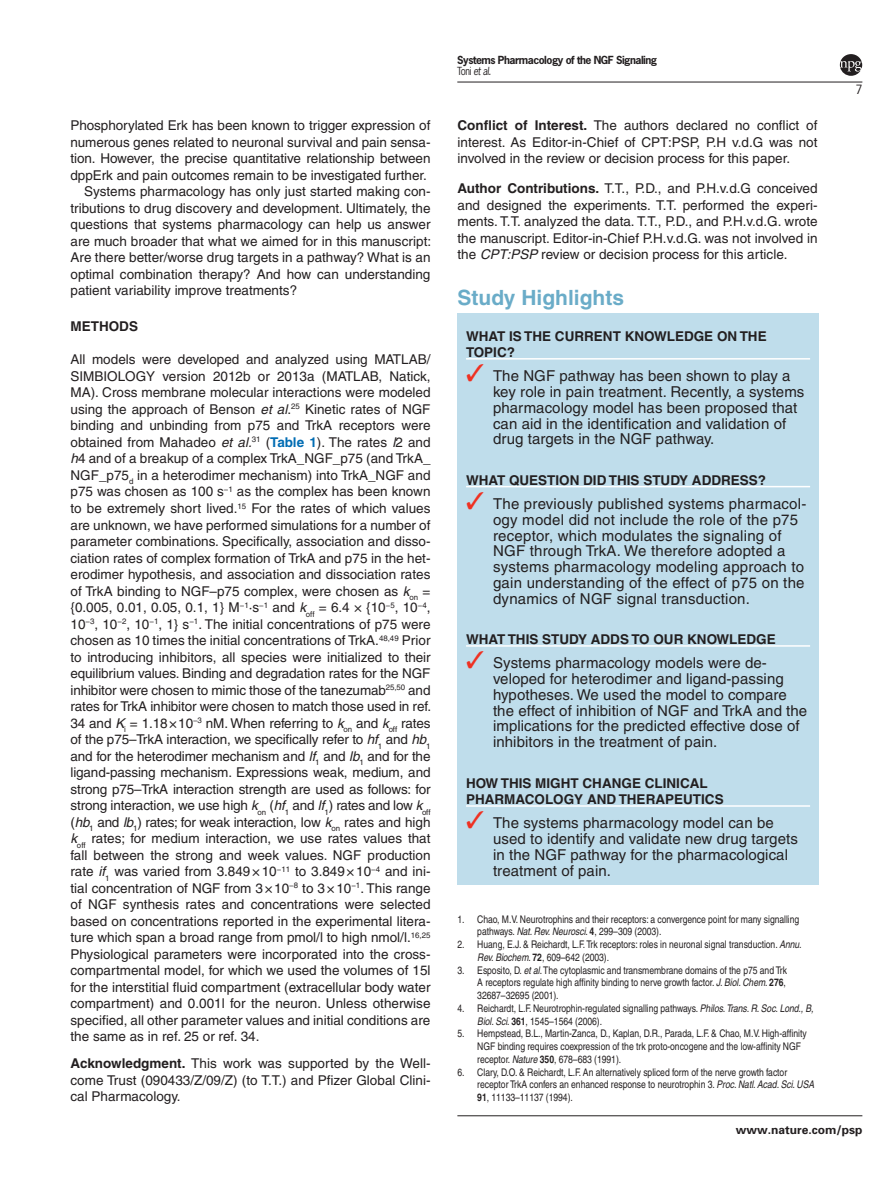
<style>
.page{position:relative;width:893px;height:1191px;background:#fff}
.page>*{position:absolute;margin:0;border:0;box-sizing:border-box;transform-origin:0 0}
.t1{font:700 21px "Helvetica";color:#6aacc8}
.t2{font:15px/15.8px "Helvetica";letter-spacing:.005em;color:#231f20}
.t3{font:13.5px/16.5px "Helvetica";color:#231f20;text-align:justify}
.t4{font:700 13.5px/16.5px "Helvetica";color:#231f20}
.t5{font:700 12px "Univers";color:#231f20}
.t6{font:12px "News Gothic";color:#231f20}
.t7{font:condensed 10.5px/12.8px "Helvetica";letter-spacing:-.005em;color:#231f20}
.t8{font:700 10.5px/11.7px "News Gothic";letter-spacing:-.045em;color:#231f20}
.s1{font-style:italic}
.s2{font-weight:700;color:#006cb3}
.s3{font-weight:700}
.s4{font-weight:400}
.s5{font-weight:400;font-style:italic}
.s6{color:#ef3122}
</style>
<div class="page">
<hr style="left:457px;top:1115px;width:405px;height:1px;background:#231f20">
<hr style="left:457px;top:82px;width:405px;height:1px;background:#231f20">
<svg style="left:840px;top:54px;width:22px;height:22px"></svg>
<div style="left:458px;top:313px;width:361px;height:571px;background:#bfddeb"></div>
<hr style="left:466px;top:358px;width:344px;height:1px;background:#fff">
<hr style="left:466px;top:486px;width:344px;height:1px;background:#fff">
<hr style="left:466px;top:645px;width:344px;height:1px;background:#fff">
<hr style="left:466px;top:805px;width:344px;height:1px;background:#fff">
<p class="t3" style="left:70px;top:117px;width:361px">Phosphorylated Erk has been known to trigger expression of</p>
<p class="t3" style="left:70px;top:134px;width:362px">numerous genes related to neuronal survival and pain sensa-</p>
<p class="t3" style="left:70px;top:150px;width:362px">tion. However, the precise quantitative relationship between</p>
<p class="t3" style="left:70px;top:167px;width:358px">dppErk and pain outcomes remain to be investigated further.</p>
<p class="t3" style="left:84px;top:183px;width:348px">Systems pharmacology has only just started making con-</p>
<p class="t3" style="left:70px;top:200px;width:361px">tributions to drug discovery and development. Ultimately, the</p>
<p class="t3" style="left:70px;top:216px;width:361px">questions that systems pharmacology can help us answer</p>
<p class="t3" style="left:70px;top:233px;width:362px">are much broader that what we aimed for in this manuscript:</p>
<p class="t3" style="left:70px;top:249px;width:362px">Are there better/worse drug targets in a pathway? What is an</p>
<p class="t3" style="left:70px;top:266px;width:361px">optimal combination therapy? And how can understanding</p>
<p class="t3" style="left:70px;top:282px;width:228px">patient variability improve treatments?</p>
<p class="t4" style="left:70px;top:318px;width:69px">METHODS</p>
<p class="t3" style="left:70px;top:351px;width:362px">All models were developed and analyzed using MATLAB/ SIMBIOLOGY version 2012b or 2013a (MATLAB, Natick, MA). Cross membrane molecular interactions were modeled using the approach of Benson <span class="s1">et al</span>.<sup>25</sup> Kinetic rates of NGF binding and unbinding from p75 and TrkA receptors were obtained from Mahadeo <span class="s1">et al.</span><sup>31</sup> (<span class="s2">Table 1</span>). The rates <span class="s1">l</span>2 and <span class="s1">h</span>4 and of a breakup of a complex TrkA_NGF_p75 (and TrkA_ NGF_p75<sub>d</sub> in a heterodimer mechanism) into TrkA_NGF and p75 was chosen as 100 s<sup>−1</sup> as the complex has been known to be extremely short lived.<sup>15</sup> For the rates of which values are unknown, we have performed simulations for a number of parameter combinations. Specifically, association and disso&shy;ciation rates of complex formation of TrkA and p75 in the het&shy;erodimer hypothesis, and association and dissociation rates of TrkA binding to NGF–p75 complex, were chosen as <span class="s1">k</span><sub>on</sub> = {0.005, 0.01, 0.05, 0.1, 1} M<sup>−1</sup>·s<sup>−1</sup> and <span class="s1">k</span><sub>off</sub> = 6.4 × {10<sup>−5</sup>, 10<sup>−4</sup>, 10<sup>−3</sup>, 10<sup>−2</sup>, 10<sup>−1</sup>, 1} s<sup>−1</sup>. The initial concentrations of p75 were chosen as 10 times the initial concentrations of TrkA.<sup>48,49</sup> Prior to introducing inhibitors, all species were initialized to their equilibrium values. Binding and degradation rates for the NGF inhibitor were chosen to mimic those of the tanezumab<sup>25,50</sup> and rates for TrkA inhibitor were chosen to match those used in ref.<br>34 and <span class="s1">K</span><sub>i</sub> = 1.18×10<sup>−3</sup> nM. When referring to <span class="s1">k</span><sub>on</sub> and <span class="s1">k</span><sub>off</sub> rates of the p75–TrkA interaction, we specifically refer to <span class="s1">hf</span><sub>1</sub> and <span class="s1">hb</span><sub>1 </sub>and for the heterodimer mechanism and <span class="s1">lf</span><sub>1</sub> and <span class="s1">lb</span><sub>1</sub> and for the ligand-passing mechanism. Expressions weak, medium, and strong p75–TrkA interaction strength are used as follows: for strong interaction, we use high <span class="s1">k</span><sub>on</sub> (<span class="s1">hf</span><sub>1</sub> and <span class="s1">lf</span><sub>1</sub>) rates and low <span class="s1">k</span><sub>off </sub>(<span class="s1">hb</span><sub>1</sub> and <span class="s1">lb</span><sub>1</sub>) rates; for weak interaction, low <span class="s1">k</span><sub>on</sub> rates and high <span class="s1">k</span><sub>off</sub> rates; for medium interaction, we use rates values that fall between the strong and week values. NGF production rate <span class="s1">if</span><sub>1</sub> was varied from 3.849×10<sup>−11</sup> to 3.849×10<sup>−4</sup> and ini&shy;tial concentration of NGF from 3×10<sup>−8</sup> to 3×10<sup>−1</sup>. This range of NGF synthesis rates and concentrations were selected based on concentrations reported in the experimental litera&shy;ture which span a broad range from pmol/l to high nmol/l.<sup>16,25<br></sup>Physiological parameters were incorporated into the cross&shy;compartmental model, for which we used the volumes of 15l for the interstitial fluid compartment (extracellular body water compartment) and 0.001l for the neuron. Unless otherwise specified, all other parameter values and initial conditions are the same as in ref. 25 or ref. 34.</p>
<p class="t3" style="left:70px;top:1055px;width:362px"><span class="s3">Acknowledgment.</span> This work was supported by the Well&shy;come Trust (090433/Z/09/Z) (to T.T.) and Pfizer Global Clini&shy;cal Pharmacology.</p>
<p class="t8" style="left:457px;top:53px;width:201px">Systems Pharmacology of the NGF Signaling<br><span class="s4">Toni</span> <span class="s5">et al.</span></p>
<p class="t3" style="left:458px;top:117px;width:362px"><span class="s3">Conflict of Interest.</span> The authors declared no conflict of interest. As Editor-in-Chief of CPT:PSP, P.H v.d.G was not involved in the review or decision process for this paper.</p>
<p class="t3" style="left:458px;top:180px;width:362px"><span class="s3">Author Contributions.</span> T.T., P.D., and P.H.v.d.G conceived and designed the experiments. T.T. performed the experi&shy;ments. T.T. analyzed the data. T.T., P.D., and P.H.v.d.G. wrote the manuscript. Editor-in-Chief P.H.v.d.G. was not involved in the <span class="s1">CPT:PSP</span> review or decision process for this article.</p>
<h1 class="t1" style="left:457px;top:285px;width:168px">Study Highlights</h1>
<p class="t4" style="left:466px;top:327px;width:301px">WHAT IS THE CURRENT KNOWLEDGE ON THE<br>TOPIC?</p>
<p class="t2" style="left:493px;top:368px;width:313px;text-indent:-27px"><span class="s6">✓</span> The NGF pathway has been shown to play a key role in pain treatment. Recently, a systems pharmacology model has been proposed that can aid in the identification and validation of drug targets in the NGF pathway.</p>
<p class="t4" style="left:466px;top:471px;width:302px">WHAT QUESTION DID THIS STUDY ADDRESS?</p>
<p class="t2" style="left:493px;top:496px;width:315px;text-indent:-27px"><span class="s6">✓</span> The previously published systems pharmacol&shy;ogy model did not include the role of the p75 receptor, which modulates the signaling of NGF through TrkA. We therefore adopted a systems pharmacology modeling approach to gain understanding of the effect of p75 on the dynamics of NGF signal transduction.</p>
<p class="t4" style="left:466px;top:631px;width:310px">WHAT THIS STUDY ADDS TO OUR KNOWLE DGE</p>
<p class="t2" style="left:493px;top:655px;width:316px;text-indent:-27px"><span class="s6">✓</span> Systems pharmacology models were de&shy;veloped for heterodimer and ligand-passing hypotheses. We used the model to compare the effect of inhibition of NGF and TrkA and the implications for the predicted effective dose of inhibitors in the treatment of pain.</p>
<p class="t4" style="left:466px;top:774px;width:259px">HOW THIS MIGHT CHANGE CLINICAL<br>PHARMACOLOGY AND THERAPEUTICS</p>
<p class="t2" style="left:493px;top:815px;width:306px;text-indent:-27px"><span class="s6">✓</span> The systems pharmacology model can be used to identify and validate new drug targets in the NGF pathway for the pharmacological treatment of pain.</p>
<p class="t7" style="left:477px;top:912px;width:323px;text-indent:-20px">1. Chao, M.V. Neurotrophins and their receptors: a convergence point for many signalling pathways. <span class="s1">Nat. Rev. Neurosci</span>. <span class="s3">4</span>, 299–309 (2003).</p>
<p class="t7" style="left:477px;top:938px;width:326px;text-indent:-20px">2. Huang, E.J. &amp; Reichardt, L.F. Trk receptors: roles in neuronal signal transduction. <span class="s1">Annu.<br>Rev. Biochem</span>. <span class="s3">72</span>, 609–642 (2003).</p>
<p class="t7" style="left:477px;top:963px;width:311px;text-indent:-20px">3. Esposito, D. <span class="s1">et al</span>. The cytoplasmic and transmembrane domains of the p75 and Trk<br>A receptors regulate high affinity binding to nerve growth factor. <span class="s1">J. Biol. Chem</span>. <span class="s3">276</span>,<br>32687–32695 (2001).</p>
<p class="t7" style="left:477px;top:1001px;width:338px;text-indent:-20px">4. Reichardt, L.F. Neurotrophin-regulated signalling pathways. <span class="s1">Philos. Trans. R. Soc. Lond., B,<br>Biol. Sci</span>. <span class="s3">361</span>, 1545–1564 (2006).</p>
<p class="t7" style="left:477px;top:1027px;width:331px;text-indent:-20px">5. Hempstead, B.L., Martin-Zanca, D., Kaplan, D.R., Parada, L.F. &amp; Chao, M.V. High-affinity<br>NGF binding requires coexpression of the trk proto-oncogene and the low-affinity NGF receptor. <span class="s1">Nature</span> <span class="s3">350</span>, 678–683 (1991).</p>
<p class="t7" style="left:477px;top:1065px;width:338px;text-indent:-20px">6. Clary, D.O. &amp; Reichardt, L.F. An alternatively spliced form of the nerve growth factor receptor TrkA confers an enhanced response to neurotrophin 3. <span class="s1">Proc. Natl. Acad. Sci. USA<br></span><span class="s3">91</span>, 11133–11137 (1994).</p>
<p class="t6" style="left:855px;top:82px;width:8px">7</p>
<p class="t5" style="left:736px;top:1122px;width:128px">www.nature.com/psp</p>
</div>
